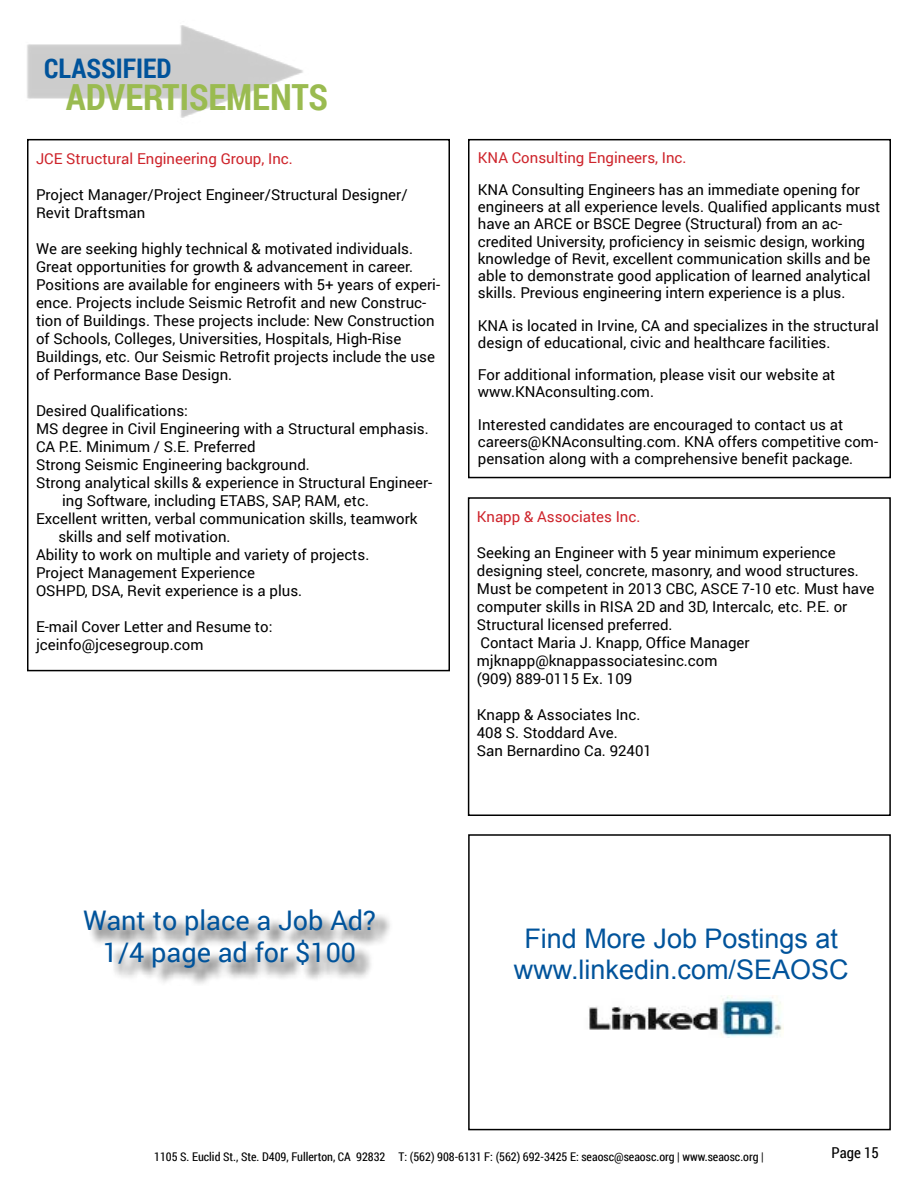
<style>
.page{position:relative;width:918px;height:1188px;background:#fff}
.page>*{position:absolute;margin:0;border:0;box-sizing:border-box;transform-origin:0 0}
.t1{font:700 36px "Roboto Condensed";color:#9abb50}
.t2{font:27px/31px "Arial";color:#00539b;text-align:center}
.t3{font:27px/32.4px "Roboto";color:#00539b;text-align:center}
.t4{font:700 27px "Roboto Condensed";color:#00539b}
.t5{font:15px/18px "Roboto";color:#000}
.t6{font:15px "Roboto";color:#ce242b}
.t7{font:15px "Roboto Condensed";color:#000}
.t8{font:12px "Roboto Condensed";color:#000}
</style>
<div class="page">
<div style="left:27px;top:139px;width:423px;height:532px;border:2px solid #000"></div>
<img style="left:589px;top:996px;width:195px;height:42px">
<div style="left:87px;top:911px;width:306px;height:75px;background:#000;opacity:.75"></div>
<img style="left:27px;top:25px;width:276px;height:93px">
<div style="left:468px;top:139px;width:423px;height:339px;border:2px solid #000"></div>
<div style="left:468px;top:497px;width:423px;height:319px;border:2px solid #000"></div>
<div style="left:468px;top:834px;width:423px;height:296px;border:2px solid #000"></div>
<h2 class="t4" style="left:44px;top:49px;width:129px">CLASSIFIED</h2>
<h1 class="t1" style="left:66px;top:72px;width:264px">ADVERTISEMENTS</h1>
<p class="t6" style="left:36px;top:148px;width:258px">JCE Structural Engineering Group, Inc.</p>
<p class="t5" style="left:36px;top:185px;width:373px">Project Manager/Project Engineer/Structural Designer/<br>Revit Draftsman</p>
<p class="t5" style="left:36px;top:239px;width:406px">We are seeking highly technical &amp; motivated individuals.<br>Great opportunities for growth &amp; advancement in career.<br>Positions are available for engineers with 5+ years of experi&shy;ence. Projects include Seismic Retrofit and new Construc&shy;tion of Buildings. These projects include: New Construction of Schools, Colleges, Universities, Hospitals, High-Rise Buildings, etc. Our Seismic Retrofit projects include the use of Performance Base Design.</p>
<p class="t5" style="left:36px;top:401px;width:153px">Desired Qualifications:</p>
<p class="t5" style="left:36px;top:419px;width:394px">MS degree in Civil Engineering with a Structural emphasis.</p>
<p class="t5" style="left:36px;top:437px;width:221px">CA P.E. Minimum / S.E. Preferred</p>
<p class="t5" style="left:36px;top:455px;width:275px">Strong Seismic Engineering background.</p>
<p class="t5" style="left:36px;top:473px;width:398px">Strong analytical skills &amp; experience in Structural Engineer-</p>
<p class="t5" style="left:62px;top:491px;width:308px">ing Software, including ETABS, SAP, RAM, etc.</p>
<p class="t5" style="left:36px;top:509px;width:383px">Excellent written, verbal communication skills, teamwork</p>
<p class="t5" style="left:58px;top:527px;width:174px">skills and self motivation.</p>
<p class="t5" style="left:36px;top:545px;width:335px">Ability to work on multiple and variety of projects.</p>
<p class="t5" style="left:36px;top:563px;width:221px">Project Management Experience</p>
<p class="t5" style="left:36px;top:581px;width:268px">OSHPD, DSA, Revit experience is a plus.</p>
<p class="t5" style="left:36px;top:617px;width:238px">E-mail Cover Letter and Resume to: jceinfo@jcesegroup.com</p>
<p class="t6" style="left:478px;top:147px;width:210px">KNA Consulting Engineers, Inc.</p>
<p class="t5" style="left:478px;top:180px;width:404px;line-height:17.2px">KNA Consulting Engineers has an immediate opening for engineers at all experience levels. Qualified applicants must have an ARCE or BSCE Degree (Structural) from an ac&shy;credited University, proficiency in seismic design, working knowledge of Revit, excellent communication skills and be able to demonstrate good application of learned analytical skills. Previous engineering intern experience is a plus.</p>
<p class="t5" style="left:478px;top:316px;width:402px;line-height:17.2px">KNA is located in Irvine, CA and specializes in the structural design of educational, civic and healthcare facilities.</p>
<p class="t5" style="left:478px;top:366px;width:359px;line-height:17.2px">For additional information, please visit our website at www.KNAconsulting.com.</p>
<p class="t5" style="left:478px;top:415px;width:402px;line-height:17.2px">Interested candidates are encouraged to contact us at careers@KNAconsulting.com. KNA offers competitive com&shy;pensation along with a comprehensive benefit package.</p>
<p class="t6" style="left:477px;top:506px;width:165px">Knapp &amp; Associates Inc.</p>
<p class="t5" style="left:477px;top:543px;width:399px">Seeking an Engineer with 5 year minimum experience designing steel, concrete, masonry, and wood structures.<br>Must be competent in 2013 CBC, ASCE 7-10 etc. Must have computer skills in RISA 2D and 3D, Intercalc, etc. P.E. or Structural licensed preferred.<br>Contact Maria J. Knapp, Office Manager mjknapp@knappassociatesinc.com<br>(909) 889-0115 Ex. 109</p>
<p class="t5" style="left:477px;top:705px;width:177px">Knapp &amp; Associates Inc.<br>408 S. Stoddard Ave.<br>San Bernardino Ca. 92401</p>
<h2 class="t3" style="left:83px;top:903px;width:294px">Want to place a Job Ad?<br>1/4 page ad for $100</h2>
<h2 class="t2" style="left:514px;top:923px;width:336px">Find More Job Postings at www.linkedin.com/SEAOSC</h2>
<p class="t8" style="left:154px;top:1148px;width:611px">1105 S. Euclid St., Ste. D409, Fullerton, CA 92832 T: (562) 908-6131 F: (562) 692-3425 E: seaosc@seaosc.org | www.seaosc.org |</p>
<p class="t7" style="left:832px;top:1142px;width:49px">Page 15</p>
</div>
